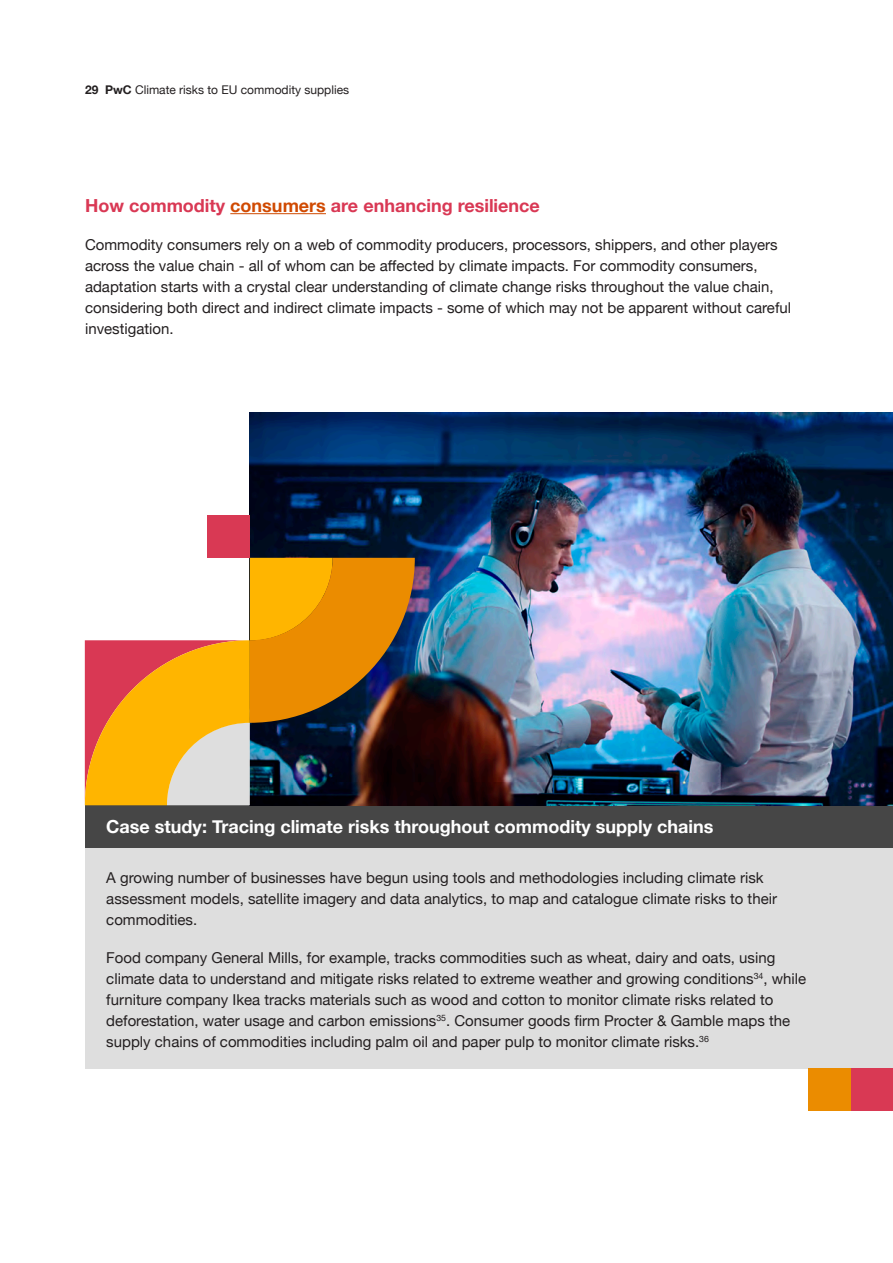
<style>
.page{position:relative;width:893px;height:1263px;background:#fff}
.page>*{position:absolute;margin:0;border:0;box-sizing:border-box;transform-origin:0 0}
.Sub_head{font:700 18px "Helvetica Neue";color:#fff}
.Sub_head-2{font:700 18px "Helvetica Neue";color:#d93854}
.Body{font:15px/21px "Helvetica Neue";color:#231f20}
.t1{font:12px "Helvetica Neue";color:#231f20}
.s1{font-weight:700}
.s2{color:#d04a02}
</style>
<div class="page">
<hr style="left:230px;top:213px;width:96px;height:1px;background:#d04a02">
<div style="left:85px;top:848px;width:808px;height:221px;background:#dedede"></div>
<div style="left:85px;top:805px;width:808px;height:43px;background:#464646"></div>
<img style="left:250px;top:413px;width:643px;height:392px">
<div style="left:207px;top:515px;width:43px;height:43px;background:#d93954"></div>
<svg style="left:85px;top:558px;width:330px;height:247px"></svg>
<div style="left:850px;top:1069px;width:43px;height:42px;background:#d93954"></div>
<div style="left:808px;top:1069px;width:42px;height:42px;background:#eb8c00"></div>
<p class="t1" style="left:85px;top:81px;width:266px"><span class="s1">29 PwC</span> Climate risks to EU commodity supplies</p>
<p class="Sub_head-2" style="left:85px;top:191px;width:456px">How commodity <span class="s2">consumers</span> are enhancing resilience</p>
<p class="Body" style="left:85px;top:235px;width:708px">Commodity consumers rely on a web of commodity producers, processors, shippers, and other players across the value chain - all of whom can be affected by climate impacts. For commodity consumers, adaptation starts with a crystal clear understanding of climate change risks throughout the value chain, considering both direct and indirect climate impacts - some of which may not be apparent without careful investigation.</p>
<p class="Sub_head" style="left:106px;top:812px;width:609px">Case study: Tracing climate risks throughout commodity supply chains</p>
<p class="Body" style="left:106px;top:868px;width:672px">A growing number of businesses have begun using tools and methodologies including climate risk assessment models, satellite imagery and data analytics, to map and catalogue climate risks to their commodities.</p>
<p class="Body" style="left:106px;top:948px;width:701px">Food company General Mills, for example, tracks commodities such as wheat, dairy and oats, using climate data to understand and mitigate risks related to extreme weather and growing conditions<sup>34</sup>, while furniture company Ikea tracks materials such as wood and cotton to monitor climate risks related to deforestation, water usage and carbon emissions<sup>35</sup>. Consumer goods firm Procter &amp; Gamble maps the supply chains of commodities including palm oil and paper pulp to monitor climate risks.<sup>36</sup></p>
</div>
